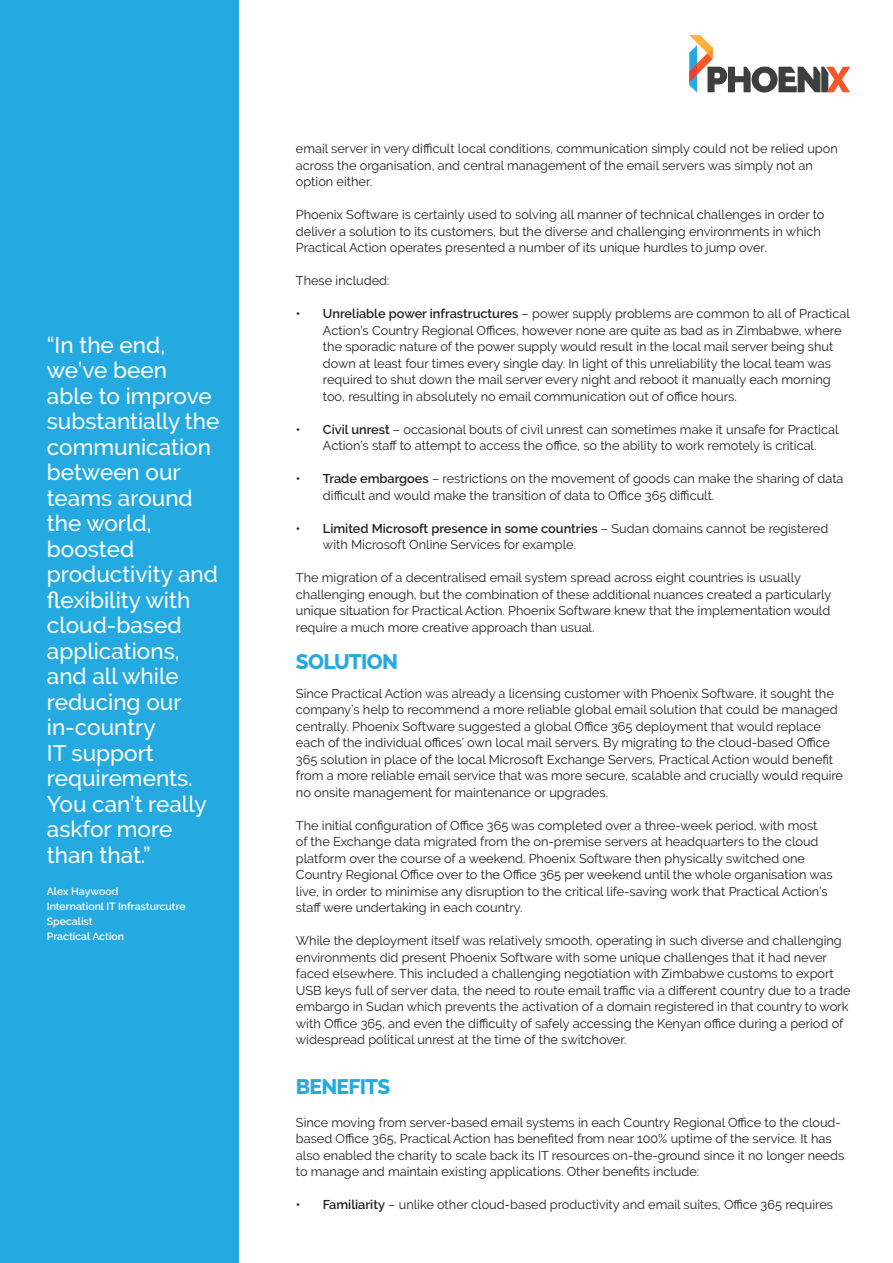
<style>
.page{position:relative;width:893px;height:1263px;background:#fff}
.page>*{position:absolute;margin:0;border:0;box-sizing:border-box;transform-origin:0 0}
.t1{font:500 22.5px/25.5px "Raleway";color:#fff}
.Body{font:800 21px "Raleway";letter-spacing:-.035em;color:#24aae1}
.Body-2{font:12.75px/16.5px "Raleway";color:#231f20}
.t2{font:600 10.5px/15px "Raleway";color:#fff}
.s1{font-weight:600}
</style>
<div class="page">
<div style="left:0;top:0;width:238px;height:1263px;background:#24aae1"></div>
<svg style="left:689px;top:35px;width:161px;height:58px"></svg>
<p class="t1" style="left:47px;top:332px;width:174px">“In the end, we’ve been<br>able to improve substantially the communication between our teams around the world, boosted productivity and flexibility with cloud-based applications, and all while reducing our in-country<br>IT support requirements.<br>You can’t really askfor more than that.”</p>
<p class="t2" style="left:47px;top:884px;width:140px">Alex Haywood<br>Internationl IT Infrasturcutre<br>Specalist<br>Practical Action</p>
<p class="Body-2" style="left:296px;top:140px;width:543px">email server in very difficult local conditions, communication simply could not be relied upon across the organisation, and central management of the email servers was simply not an option either.</p>
<p class="Body-2" style="left:296px;top:206px;width:530px">Phoenix Software is certainly used to solving all manner of technical challenges in order to deliver a solution to its customers, but the diverse and challenging environments in which<br>Practical Action operates presented a number of its unique hurdles to jump over.</p>
<p class="Body-2" style="left:296px;top:272px;width:95px">These included:</p>
<p class="Body-2" style="left:323px;top:305px;width:528px;text-indent:-27px"><span class="s1">• Unreliable power infrastructures</span> – power supply problems are common to all of Practical Action’s Country Regional Offices, however none are quite as bad as in Zimbabwe, where the sporadic nature of the power supply would result in the local mail server being shut down at least four times every single day. In light of this unreliability the local team was required to shut down the mail server every night and reboot it manually each morning too, resulting in absolutely no email communication out of office hours.</p>
<p class="Body-2" style="left:296px;top:421px;width:544px;text-align:center"><span class="s1">• Civil unrest</span> – occasional bouts of civil unrest can sometimes make it unsafe for Practical<br>Action’s staff to attempt to access the office, so the ability to work remotely is critical.</p>
<p class="Body-2" style="left:323px;top:470px;width:522px;text-indent:-27px"><span class="s1">• Trade embargoes</span> – restrictions on the movement of goods can make the sharing of data difficult and would make the transition of data to Office 365 difficult.</p>
<p class="Body-2" style="left:323px;top:520px;width:507px;text-indent:-27px"><span class="s1">• Limited Microsoft presence in some countries</span> – Sudan domains cannot be registered with Microsoft Online Services for example.</p>
<p class="Body-2" style="left:296px;top:569px;width:537px">The migration of a decentralised email system spread across eight countries is usually challenging enough, but the combination of these additional nuances created a particularly unique situation for Practical Action. Phoenix Software knew that the implementation would require a much more creative approach than usual.</p>
<h2 class="Body" style="left:296px;top:649px;width:104px">SOLUTION</h2>
<p class="Body-2" style="left:296px;top:685px;width:549px">Since Practical Action was already a licensing customer with Phoenix Software, it sought the company’s help to recommend a more reliable global email solution that could be managed centrally. Phoenix Software suggested a global Office 365 deployment that would replace each of the individual offices’ own local mail servers. By migrating to the cloud-based Office 365 solution in place of the local Microsoft Exchange Servers, Practical Action would benefit from a more reliable email service that was more secure, scalable and crucially would require no onsite management for maintenance or upgrades.</p>
<p class="Body-2" style="left:296px;top:817px;width:538px">The initial configuration of Office 365 was completed over a three-week period, with most<br>of the Exchange data migrated from the on-premise servers at headquarters to the cloud platform over the course of a weekend. Phoenix Software then physically switched one Country Regional Office over to the Office 365 per weekend until the whole organisation was live, in order to minimise any disruption to the critical life-saving work that Practical Action’s staff were undertaking in each country.</p>
<p class="Body-2" style="left:296px;top:932px;width:556px">While the deployment itself was relatively smooth, operating in such diverse and challenging environments did present Phoenix Software with some unique challenges that it had never faced elsewhere. This included a challenging negotiation with Zimbabwe customs to export USB keys full of server data, the need to route email traffic via a different country due to a trade embargo in Sudan which prevents the activation of a domain registered in that country to work with Office 365, and even the difficulty of safely accessing the Kenyan office during a period of widespread political unrest at the time of the switchover.</p>
<p class="Body" style="left:296px;top:1074px;width:96px">BENEFITS</p>
<p class="Body-2" style="left:296px;top:1114px;width:550px">Since moving from server-based email systems in each Country Regional Office to the cloud&shy;based Office 365, Practical Action has benefited from near 100% uptime of the service. It has also enabled the charity to scale back its IT resources on-the-ground since it no longer needs to manage and maintain existing applications. Other benefits include:</p>
<p class="Body-2" style="left:296px;top:1196px;width:539px"><span class="s1">• Familiarity</span> – unlike other cloud-based productivity and email suites, Office 365 requires</p>
</div>
